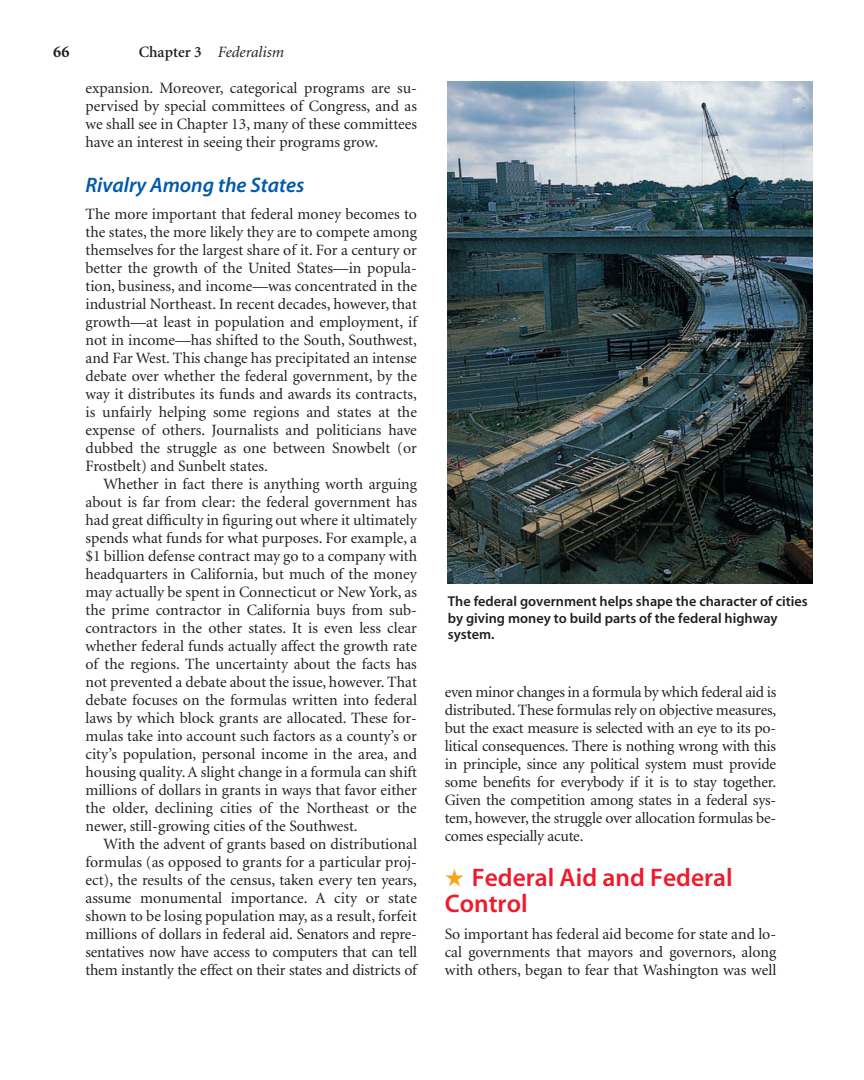
<style>
.page{position:relative;width:864px;height:1080px;background:#fff}
.page>*{position:absolute;margin:0;border:0;box-sizing:border-box;transform-origin:0 0}
.t1{font:25.5px/25.5px "Myriad Sem";color:#ee1b2d}
.t2{font:21px "Myriad Sem Itl";color:#015aaa}
.t3{font:700 16.5px "Minion";color:#231f20}
.t4{font:15.75px/18px "Minion";color:#231f20;text-align:justify}
.t5{font:italic 15.75px "Minion";color:#231f20}
.t6{font:14.25px/16.5px "Myriad Sem";color:#231f20}
.s1{font-weight:600;font-style:normal}
.s2{color:#f9a51b}
</style>
<div class="page">
<img style="left:448px;top:81px;width:364px;height:502px">
<p class="t3" style="left:53px;top:45px;width:18px">66</p>
<p class="t5" style="left:139px;top:46px;width:147px"><span class="s1">Chapter 3</span> Federalism</p>
<p class="t4" style="left:86px;top:80px;width:333px">expansion. Moreover, categorical programs are su&shy;pervised by special committees of Congress, and as we shall see in Chapter 13, many of these committees have an interest in seeing their programs grow.</p>
<p class="t2" style="left:86px;top:177px;width:220px">Rivalry Among the States</p>
<p class="t4" style="left:86px;top:206px;width:333px">The more important that federal money becomes to</p>
<p class="t4" style="left:86px;top:224px;width:333px">the states, the more likely they are to compete among</p>
<p class="t4" style="left:86px;top:242px;width:333px">themselves for the largest share of it. For a century or</p>
<p class="t4" style="left:86px;top:260px;width:333px">better the growth of the United States—in popula-</p>
<p class="t4" style="left:86px;top:278px;width:333px">tion, business, and income—was concentrated in the</p>
<p class="t4" style="left:86px;top:296px;width:333px">industrial Northeast. In recent decades, however, that</p>
<p class="t4" style="left:86px;top:314px;width:333px">growth—at least in population and employment, if</p>
<p class="t4" style="left:86px;top:332px;width:333px">not in income—has shifted to the South, Southwest,</p>
<p class="t4" style="left:86px;top:350px;width:333px">and Far West. This change has precipitated an intense</p>
<p class="t4" style="left:86px;top:368px;width:333px">debate over whether the federal government, by the</p>
<p class="t4" style="left:86px;top:386px;width:333px">way it distributes its funds and awards its contracts,</p>
<p class="t4" style="left:86px;top:404px;width:333px">is unfairly helping some regions and states at the</p>
<p class="t4" style="left:86px;top:422px;width:333px">expense of others. Journalists and politicians have</p>
<p class="t4" style="left:86px;top:440px;width:333px">dubbed the struggle as one between Snowbelt (or</p>
<p class="t4" style="left:86px;top:458px;width:184px">Frostbelt) and Sunbelt states.</p>
<p class="t4" style="left:104px;top:476px;width:315px">Whether in fact there is anything worth arguing</p>
<p class="t4" style="left:86px;top:494px;width:333px">about is far from clear: the federal government has</p>
<p class="t4" style="left:86px;top:512px;width:333px">had great difficulty in figuring out where it ultimately</p>
<p class="t4" style="left:86px;top:530px;width:333px">spends what funds for what purposes. For example, a</p>
<p class="t4" style="left:86px;top:548px;width:333px">$1 billion defense contract may go to a company with</p>
<p class="t4" style="left:86px;top:566px;width:333px">headquarters in California, but much of the money</p>
<p class="t4" style="left:86px;top:584px;width:333px">may actually be spent in Connecticut or New York, as</p>
<p class="t4" style="left:86px;top:602px;width:333px">the prime contractor in California buys from sub-</p>
<p class="t4" style="left:86px;top:620px;width:333px">contractors in the other states. It is even less clear</p>
<p class="t4" style="left:86px;top:638px;width:333px">whether federal funds actually affect the growth rate</p>
<p class="t4" style="left:86px;top:656px;width:333px">of the regions. The uncertainty about the facts has</p>
<p class="t4" style="left:86px;top:674px;width:333px">not prevented a debate about the issue, however. That</p>
<p class="t4" style="left:86px;top:692px;width:333px">debate focuses on the formulas written into federal</p>
<p class="t4" style="left:86px;top:710px;width:333px">laws by which block grants are allocated. These for-</p>
<p class="t4" style="left:86px;top:728px;width:333px">mulas take into account such factors as a county’s or</p>
<p class="t4" style="left:86px;top:746px;width:333px">city’s population, personal income in the area, and</p>
<p class="t4" style="left:86px;top:764px;width:333px">housing quality. A slight change in a formula can shift</p>
<p class="t4" style="left:86px;top:782px;width:333px">millions of dollars in grants in ways that favor either</p>
<p class="t4" style="left:86px;top:800px;width:333px">the older, declining cities of the Northeast or the</p>
<p class="t4" style="left:86px;top:818px;width:274px">newer, still-growing cities of the Southwest.</p>
<p class="t4" style="left:104px;top:836px;width:315px">With the advent of grants based on distributional</p>
<p class="t4" style="left:86px;top:854px;width:333px">formulas (as opposed to grants for a particular proj-</p>
<p class="t4" style="left:86px;top:872px;width:333px">ect), the results of the census, taken every ten years,</p>
<p class="t4" style="left:86px;top:890px;width:333px">assume monumental importance. A city or state</p>
<p class="t4" style="left:86px;top:908px;width:333px">shown to be losing population may, as a result, forfeit</p>
<p class="t4" style="left:86px;top:926px;width:333px">millions of dollars in federal aid. Senators and repre-</p>
<p class="t4" style="left:86px;top:944px;width:333px">sentatives now have access to computers that can tell</p>
<p class="t4" style="left:86px;top:962px;width:333px">them instantly the effect on their states and districts of</p>
<p class="t6" style="left:448px;top:594px;width:361px">The federal government helps shape the character of cities by giving money to build parts of the federal highway system.</p>
<p class="t4" style="left:445px;top:685px;width:333px">even minor changes in a formula by which federal aid is distributed. These formulas rely on objective measures, but the exact measure is selected with an eye to its po&shy;litical consequences. There is nothing wrong with this in principle, since any political system must provide some benefits for everybody if it is to stay together.<br>Given the competition among states in a federal sys&shy;tem, however, the struggle over allocation formulas be&shy;comes especially acute.</p>
<p class="t1" style="left:445px;top:867px;width:289px"><span class="s2">★</span> Federal Aid and Federal<br>Control</p>
<p class="t4" style="left:445px;top:926px;width:333px">So important has federal aid become for state and lo&shy;cal governments that mayors and governors, along with others, began to fear that Washington was well</p>
</div>
